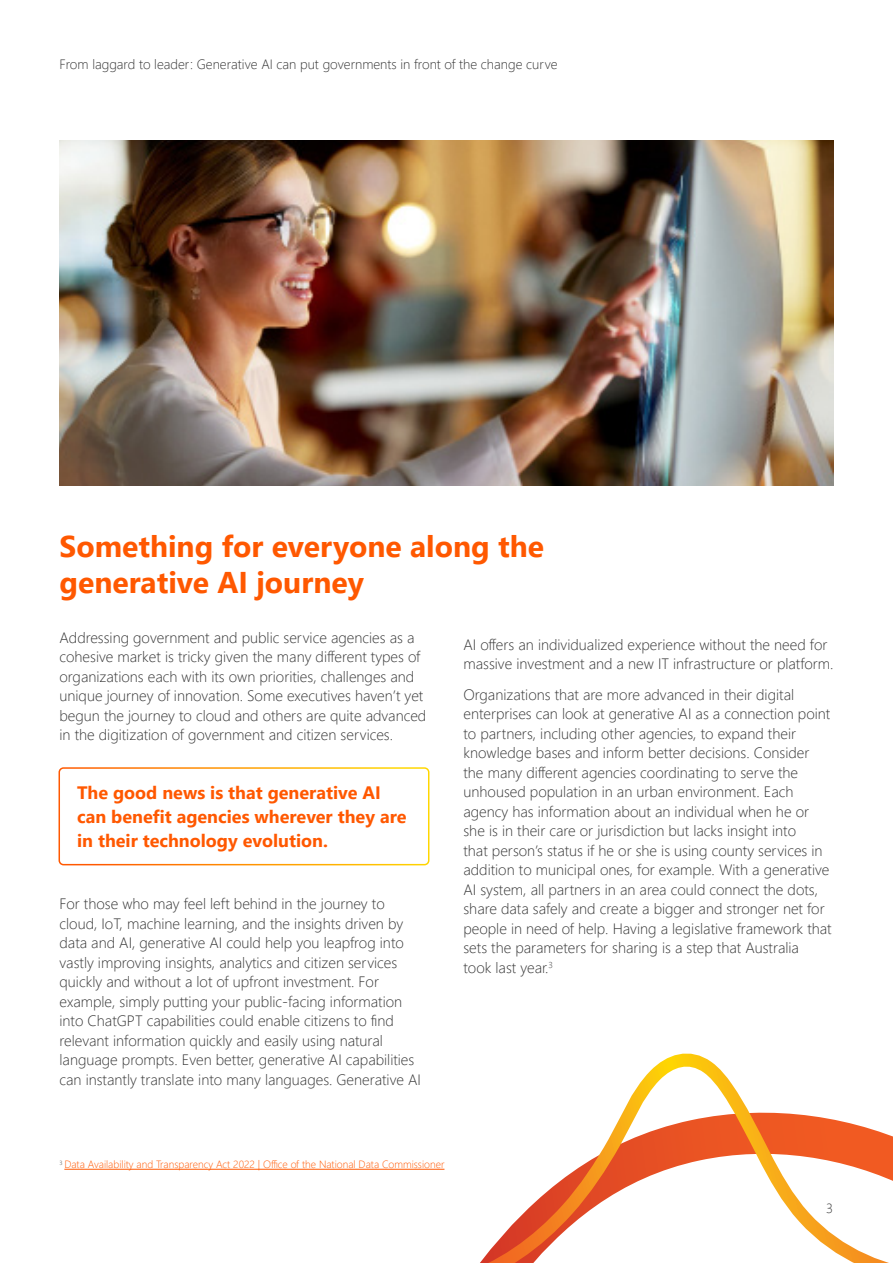
<style>
.page{position:relative;width:893px;height:1263px;background:#fff}
.page>*{position:absolute;margin:0;border:0;box-sizing:border-box;transform-origin:0 0}
.DIG_Level_1_Heading{font:700 30px/36px "Segoe UI";color:#ff5800}
.DIG_Level_3_Subheadi{font:700 18px/24px "Segoe UI";color:#ff5800}
.DIG_Body_Copy_Grey{font:300 15px/19.5px "Segoe UI";color:#333}
.DIG_Page_Header_Grey{font:300 13.5px "Segoe UI";color:#333}
.DIG_Footnote_Grey{font:300 10.5px "Segoe UI";color:#ff5800}
</style>
<div class="page">
<div style="left:59px;top:767px;width:370px;height:98px;border:2px solid #fff;border-radius:4px"></div>
<hr style="left:64px;top:1169px;width:380px;height:1px;background:#ff5800">
<img style="left:60px;top:140px;width:773px;height:345px">
<svg style="left:404px;top:1053px;width:489px;height:210px"></svg>
<p class="DIG_Page_Header_Grey" style="left:60px;top:52px;width:500px">From laggard to leader: Generative AI can put governments in front of the change curve</p>
<p class="DIG_Level_1_Heading" style="left:60px;top:526px;width:486px">Something for everyone along the generative AI journey</p>
<p class="DIG_Body_Copy_Grey" style="left:60px;top:626px;width:368px">Addressing government and public service agencies as a cohesive market is tricky given the many different types of organizations each with its own priorities, challenges and unique journey of innovation. Some executives haven’t yet begun the journey to cloud and others are quite advanced in the digitization of government and citizen services.</p>
<p class="DIG_Body_Copy_Grey" style="left:463px;top:633px;width:371px">AI offers an individualized experience without the need for massive investment and a new IT infrastructure or platform.</p>
<p class="DIG_Body_Copy_Grey" style="left:463px;top:683px;width:370px">Organizations that are more advanced in their digital enterprises can look at generative AI as a connection point to partners, including other agencies, to expand their knowledge bases and inform better decisions. Consider the many different agencies coordinating to serve the unhoused population in an urban environment. Each agency has information about an individual when he or she is in their care or jurisdiction but lacks insight into<br>that person’s status if he or she is using county services in addition to municipal ones, for example. With a generative AI system, all partners in an area could connect the dots, share data safely and create a bigger and stronger net for people in need of help. Having a legislative framework that sets the parameters for sharing is a step that Australia<br>took last year.<sup>3</sup></p>
<p class="DIG_Level_3_Subheadi" style="left:77px;top:779px;width:331px">The good news is that generative AI can benefit agencies wherever they are in their technology evolution.</p>
<p class="DIG_Body_Copy_Grey" style="left:60px;top:892px;width:363px">For those who may feel left behind in the journey to cloud, IoT, machine learning, and the insights driven by data and AI, generative AI could help you leapfrog into vastly improving insights, analytics and citizen services quickly and without a lot of upfront investment. For example, simply putting your public-facing information into ChatGPT capabilities could enable citizens to find relevant information quickly and easily using natural language prompts. Even better, generative AI capabilities can instantly translate into many languages. Generative AI</p>
<p class="DIG_Footnote_Grey" style="left:60px;top:1155px;width:386px"><sup>3</sup> Data Availability and Transparency Act 2022 | Office of the National Data Commissioner</p>
<p class="DIG_Page_Header_Grey" style="left:826px;top:1196px;width:8px">3</p>
</div>
